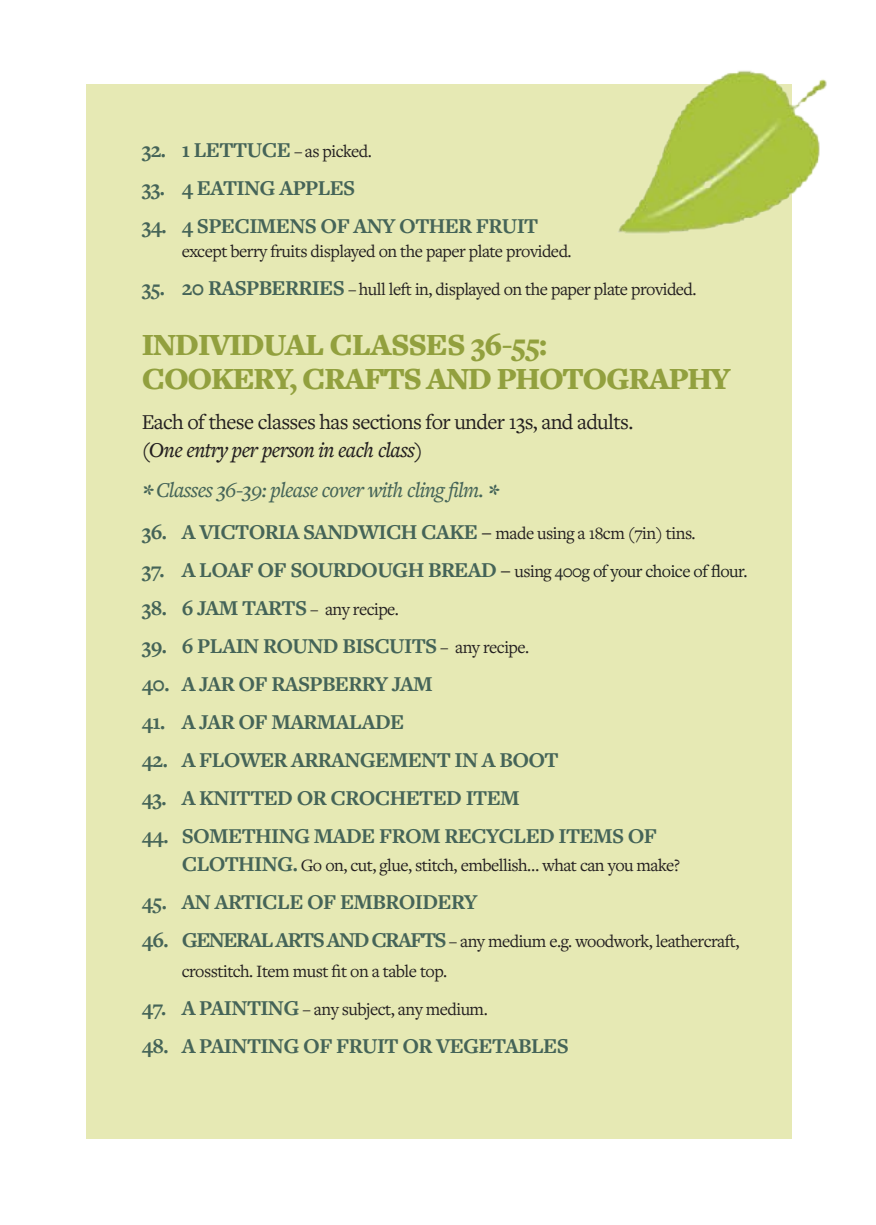
<style>
.page{position:relative;width:876px;height:1225px;background:#fff}
.page>*{position:absolute;margin:0;border:0;box-sizing:border-box;transform-origin:0 0}
.t1{font:900 32px/34px "Freight Text Pro";letter-spacing:-.04em;color:#92a03e}
.t2{font:700 22px "Freight Text Pro";letter-spacing:-.03em;color:#456458}
.t3{font:italic 500 22px/40px "Freight Text Pro";letter-spacing:-.03em;color:#456458}
.t4{font:22px "Freight Text Pro";letter-spacing:-.03em;color:#231f20}
.t5{font:18px/30px "Freight Text Pro";letter-spacing:-.03em;color:#231f20}
.s1{font-weight:400;font-size:18px;color:#231f20}
.s2{font-weight:700;font-size:22px;color:#456458}
.s3{color:#231f20}
.s4{font-size:32px}
.s5{font-weight:400;color:#231f20}
.s6{font-weight:400;font-size:18px;color:#1c1f1f}
</style>
<div class="page">
<div style="left:86px;top:84px;width:706px;height:1055px;background:#e6e9b4"></div>
<img style="left:618px;top:70px;width:209px;height:164px">
<p class="t2" style="left:142px;top:135px;width:232px">32. 1 LETTUCE <span class="s1">– as picked.</span></p>
<p class="t2" style="left:142px;top:173px;width:215px">33. 4 EATING APPLES</p>
<p class="t2" style="left:142px;top:211px;width:398px">34. 4 SPECIMENS OF ANY OTHER FRUIT</p>
<p class="t5" style="left:182px;top:236px;width:391px">except berry fruits displayed on the paper plate provided.</p>
<p class="t5" style="left:142px;top:274px;width:556px"><span class="s2">35. 20 RASPBERRIES</span> – hull left in, displayed on the paper plate provided.</p>
<h1 class="t1" style="left:142px;top:327px;width:590px">INDIVIDUAL CLASSES 36-55:<br>COOKERY, CRAFTS AND PHOTOGRAPHY</h1>
<p class="t4" style="left:142px;top:408px;width:493px">Each of these classes has sections for under 13s, and adults.</p>
<p class="t3" style="left:142px;top:429px;width:359px"><span class="s3">(One entry per person in each class)<br></span><span class="s4">*</span> Classes 36-39: please cover with cling film. <span class="s4">*</span></p>
<p class="t2" style="left:142px;top:517px;width:555px">36. A VICTORIA SANDWICH CAKE <span class="s5">–</span> <span class="s1">made using a 18cm (7in) tins.</span></p>
<p class="t2" style="left:142px;top:555px;width:607px">37. A LOAF OF SOURDOUGH BREAD <span class="s5">–</span> <span class="s1">using</span> <span class="s6">400g of your choice of flour.</span></p>
<p class="t2" style="left:142px;top:593px;width:259px">38. 6 JAM TARTS <span class="s1">– any recipe.</span></p>
<p class="t2" style="left:142px;top:631px;width:389px">39. 6 PLAIN ROUND BISCUITS <span class="s1">– any recipe.</span></p>
<p class="t2" style="left:142px;top:669px;width:293px">40. A JAR OF RASPBERRY JAM</p>
<p class="t2" style="left:142px;top:707px;width:264px">41. A JAR OF MARMALADE</p>
<p class="t2" style="left:142px;top:745px;width:418px">42. A FLOWER ARRANGEMENT IN A BOOT</p>
<p class="t2" style="left:142px;top:783px;width:380px">43. A KNITTED OR CROCHETED ITEM</p>
<p class="t2" style="left:142px;top:821px;width:517px">44. SOMETHING MADE FROM RECYCLED ITEMS OF</p>
<p class="t5" style="left:182px;top:850px;width:500px"><span class="s2">CLOTHING.</span> Go on, cut, glue, stitch, embellish… what can you make?</p>
<p class="t2" style="left:142px;top:887px;width:337px">45. AN ARTICLE OF EMBROIDERY</p>
<p class="t5" style="left:182px;top:926px;width:559px;text-indent:-40px"><span class="s2">46. GENERAL ARTS AND CRAFTS</span>– any medium e.g. woodwork, leathercraft, crosstitch. Item must fit on a table top.</p>
<p class="t5" style="left:142px;top:994px;width:347px"><span class="s2">47. A PAINTING</span> – any subject, any medium.</p>
<p class="t2" style="left:142px;top:1031px;width:429px">48. A PAINTING OF FRUIT OR VEGETABLES</p>
</div>
